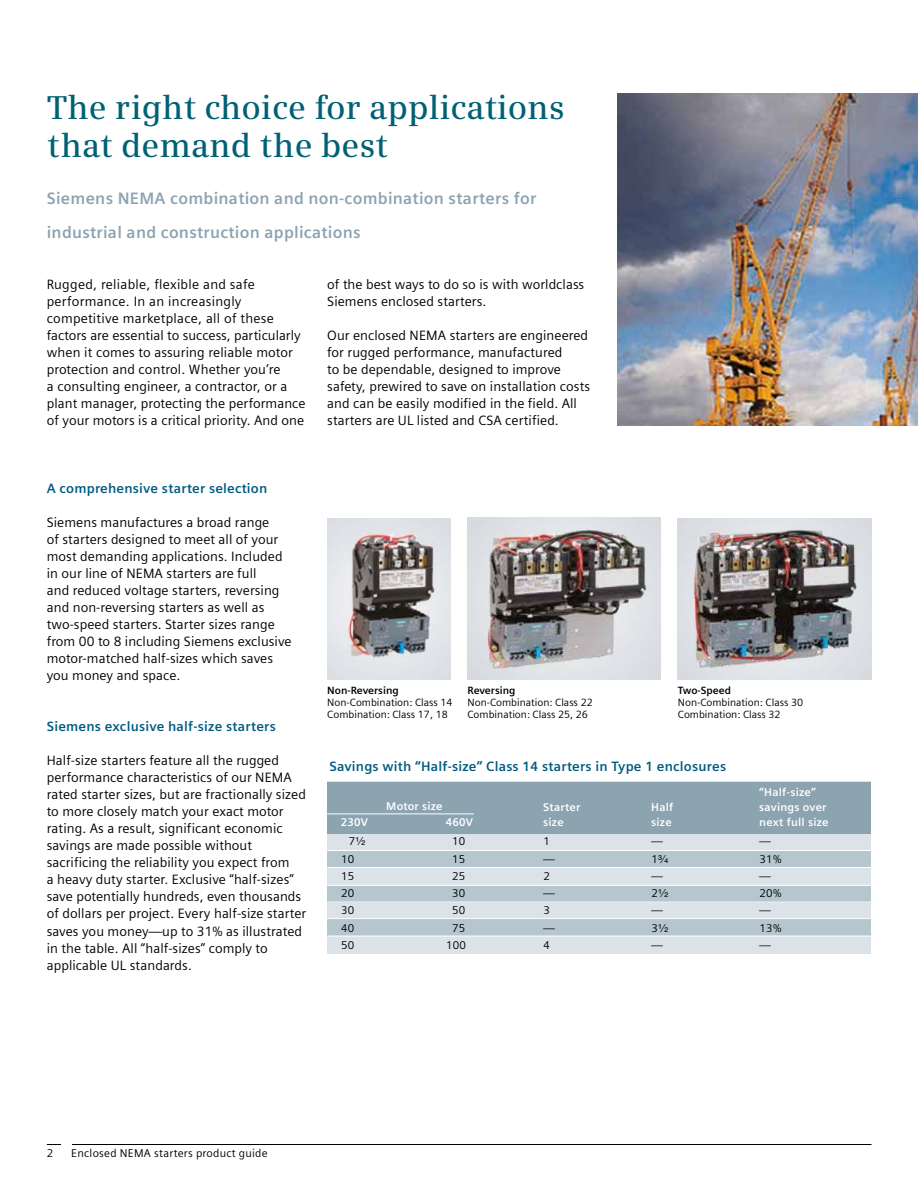
<style>
.page{position:relative;width:918px;height:1188px;background:#fff}
.page>*{position:absolute;margin:0;border:0;box-sizing:border-box;transform-origin:0 0}
.t1{font:600 33px/38.2px "Siemens Serif OT";letter-spacing:.005em;color:#006174}
.t2{font:700 16.5px/34px "Siemens Sans OT";letter-spacing:.015em;color:#8ca3b0}
.t3{font:13.5px/17px "Siemens Sans";letter-spacing:.005em;color:#000}
.t4{font:700 13.5px "Siemens Sans OT";letter-spacing:.015em;color:#005b81}
.t5{font:11.25px "Siemens Sans OT";letter-spacing:.02em;color:#000}
.t6{font:700 11.25px "Siemens Sans OT";letter-spacing:.02em;color:#fff}
.t7{font:11.25px "Helvetica Fraction";color:#000}
.t8{font:10.5px/12px "Siemens Sans OT";color:#000}
.t9{font:700 10.5px "Siemens Sans OT";color:#000}
.s1{font-family:"Siemens Sans OT"}
</style>
<div class="page">
<hr style="left:47px;top:1144px;width:824px;height:1px;background:#000">
<div style="left:61px;top:1140px;width:11px;height:17px;background:#fff"></div>
<img style="left:618px;top:93px;width:300px;height:332px">
<div style="left:327px;top:781px;width:544px;height:173px;background:#dbe3e8"></div>
<div style="left:327px;top:782px;width:544px;height:51px;background:#8ca3b0"></div>
<div style="left:327px;top:850px;width:544px;height:17px;background:#b6c6cf"></div>
<div style="left:327px;top:885px;width:544px;height:17px;background:#b6c6cf"></div>
<div style="left:327px;top:919px;width:544px;height:17px;background:#b6c6cf"></div>
<img style="left:327px;top:518px;width:123px;height:162px">
<img style="left:468px;top:518px;width:193px;height:162px">
<img style="left:678px;top:518px;width:193px;height:162px">
<hr style="left:327px;top:814px;width:147px;height:1px;background:#fff">
<hr style="left:327px;top:850px;width:547px;height:1px;background:#fff">
<hr style="left:327px;top:867px;width:547px;height:1px;background:#fff">
<hr style="left:327px;top:885px;width:547px;height:1px;background:#fff">
<hr style="left:327px;top:902px;width:547px;height:1px;background:#fff">
<hr style="left:327px;top:918px;width:547px;height:1px;background:#fff">
<hr style="left:327px;top:936px;width:547px;height:1px;background:#fff">
<h1 class="t1" style="left:47px;top:88px;width:519px">The right choice for applications that demand the best</h1>
<p class="t2" style="left:47px;top:181px;width:491px">Siemens NEMA combination and non-combination starters for industrial and construction applications</p>
<p class="t3" style="left:47px;top:276px;width:260px">Rugged, reliable, flexible and safe performance. In an increasingly competitive marketplace, all of these factors are essential to success, particularly when it comes to assuring reliable motor protection and control. Whether you’re<br>a consulting engineer, a contractor, or a plant manager, protecting the performance of your motors is a critical priority. And one</p>
<p class="t3" style="left:327px;top:276px;width:259px">of the best ways to do so is with worldclass<br>Siemens enclosed starters.</p>
<p class="t3" style="left:327px;top:327px;width:264px">Our enclosed NEMA starters are engineered for rugged performance, manufactured<br>to be dependable, designed to improve safety, prewired to save on installation costs and can be easily modified in the field. All starters are UL listed and CSA certified.</p>
<p class="t4" style="left:47px;top:481px;width:222px">A comprehensive starter selection</p>
<p class="t3" style="left:47px;top:514px;width:246px">Siemens manufactures a broad range<br>of starters designed to meet all of your most demanding applications. Included in our line of NEMA starters are full<br>and reduced voltage starters, reversing and non-reversing starters as well as two-speed starters. Starter sizes range from 00 to 8 including Siemens exclusive motor-matched half-sizes which saves you money and space.</p>
<p class="t4" style="left:47px;top:719px;width:231px">Siemens exclusive half-size starters</p>
<p class="t3" style="left:47px;top:752px;width:261px">Half-size starters feature all the rugged performance characteristics of our NEMA rated starter sizes, but are fractionally sized to more closely match your exact motor rating. As a result, significant economic savings are made possible without sacrificing the reliability you expect from<br>a heavy duty starter. Exclusive “half-sizes” save potentially hundreds, even thousands of dollars per project. Every half-size starter saves you money—up to 31% as illustrated in the table. All “half-sizes” comply to applicable UL standards.</p>
<p class="t9" style="left:327px;top:684px;width:73px">Non-Reversing</p>
<p class="t8" style="left:327px;top:696px;width:127px">Non-Combination: Class 14<br>Combination: Class 17, 18</p>
<p class="t9" style="left:468px;top:684px;width:49px">Reversing</p>
<p class="t8" style="left:468px;top:696px;width:127px">Non-Combination: Class 22<br>Combination: Class 25, 26</p>
<p class="t9" style="left:678px;top:684px;width:55px">Two-Speed</p>
<p class="t8" style="left:678px;top:696px;width:127px">Non-Combination: Class 30<br>Combination: Class 32</p>
<p class="t4" style="left:329px;top:759px;width:398px">Savings with “Half-size” Class 14 starters in Type 1 enclosures</p>
<p class="t6" style="left:759px;top:786px;width:58px">“Half-size”</p>
<p class="t6" style="left:386px;top:799px;width:58px">Motor size</p>
<p class="t6" style="left:543px;top:801px;width:39px">Starter</p>
<p class="t6" style="left:651px;top:801px;width:24px">Half</p>
<p class="t6" style="left:759px;top:801px;width:69px">savings over</p>
<p class="t6" style="left:341px;top:816px;width:29px">230V</p>
<p class="t6" style="left:446px;top:816px;width:29px">460V</p>
<p class="t6" style="left:543px;top:816px;width:22px">size</p>
<p class="t6" style="left:651px;top:816px;width:22px">size</p>
<p class="t6" style="left:759px;top:816px;width:71px">next full size</p>
<p class="t7" style="left:349px;top:837px;width:18px"><span class="s1">7</span>¹⁄₂</p>
<p class="t5" style="left:452px;top:835px;width:15px">10</p>
<p class="t5" style="left:544px;top:835px;width:8px">1</p>
<p class="t5" style="left:652px;top:835px;width:13px">—</p>
<p class="t5" style="left:760px;top:835px;width:13px">—</p>
<p class="t5" style="left:341px;top:852px;width:15px">10</p>
<p class="t5" style="left:452px;top:852px;width:15px">15</p>
<p class="t5" style="left:544px;top:852px;width:13px">—</p>
<p class="t7" style="left:652px;top:854px;width:18px"><span class="s1">1</span>³⁄₄</p>
<p class="t5" style="left:760px;top:852px;width:23px">31%</p>
<p class="t5" style="left:341px;top:870px;width:15px">15</p>
<p class="t5" style="left:452px;top:870px;width:15px">25</p>
<p class="t5" style="left:544px;top:870px;width:8px">2</p>
<p class="t5" style="left:652px;top:870px;width:13px">—</p>
<p class="t5" style="left:760px;top:870px;width:13px">—</p>
<p class="t5" style="left:341px;top:887px;width:15px">20</p>
<p class="t5" style="left:452px;top:887px;width:15px">30</p>
<p class="t5" style="left:544px;top:887px;width:13px">—</p>
<p class="t7" style="left:652px;top:888px;width:18px"><span class="s1">2</span>¹⁄₂</p>
<p class="t5" style="left:760px;top:887px;width:23px">20%</p>
<p class="t5" style="left:341px;top:904px;width:15px">30</p>
<p class="t5" style="left:452px;top:904px;width:15px">50</p>
<p class="t5" style="left:544px;top:904px;width:8px">3</p>
<p class="t5" style="left:652px;top:904px;width:13px">—</p>
<p class="t5" style="left:760px;top:904px;width:13px">—</p>
<p class="t5" style="left:341px;top:921px;width:15px">40</p>
<p class="t5" style="left:452px;top:921px;width:15px">75</p>
<p class="t5" style="left:544px;top:921px;width:13px">—</p>
<p class="t7" style="left:652px;top:923px;width:18px"><span class="s1">3</span>¹⁄₂</p>
<p class="t5" style="left:760px;top:921px;width:23px">13%</p>
<p class="t5" style="left:341px;top:939px;width:15px">50</p>
<p class="t5" style="left:446px;top:939px;width:21px">100</p>
<p class="t5" style="left:544px;top:939px;width:8px">4</p>
<p class="t5" style="left:652px;top:939px;width:13px">—</p>
<p class="t5" style="left:760px;top:939px;width:13px">—</p>
<p class="t5" style="left:47px;top:1146px;width:8px">2</p>
<p class="t5" style="left:71px;top:1147px;width:198px">Enclosed NEMA starters product guide</p>
</div>
